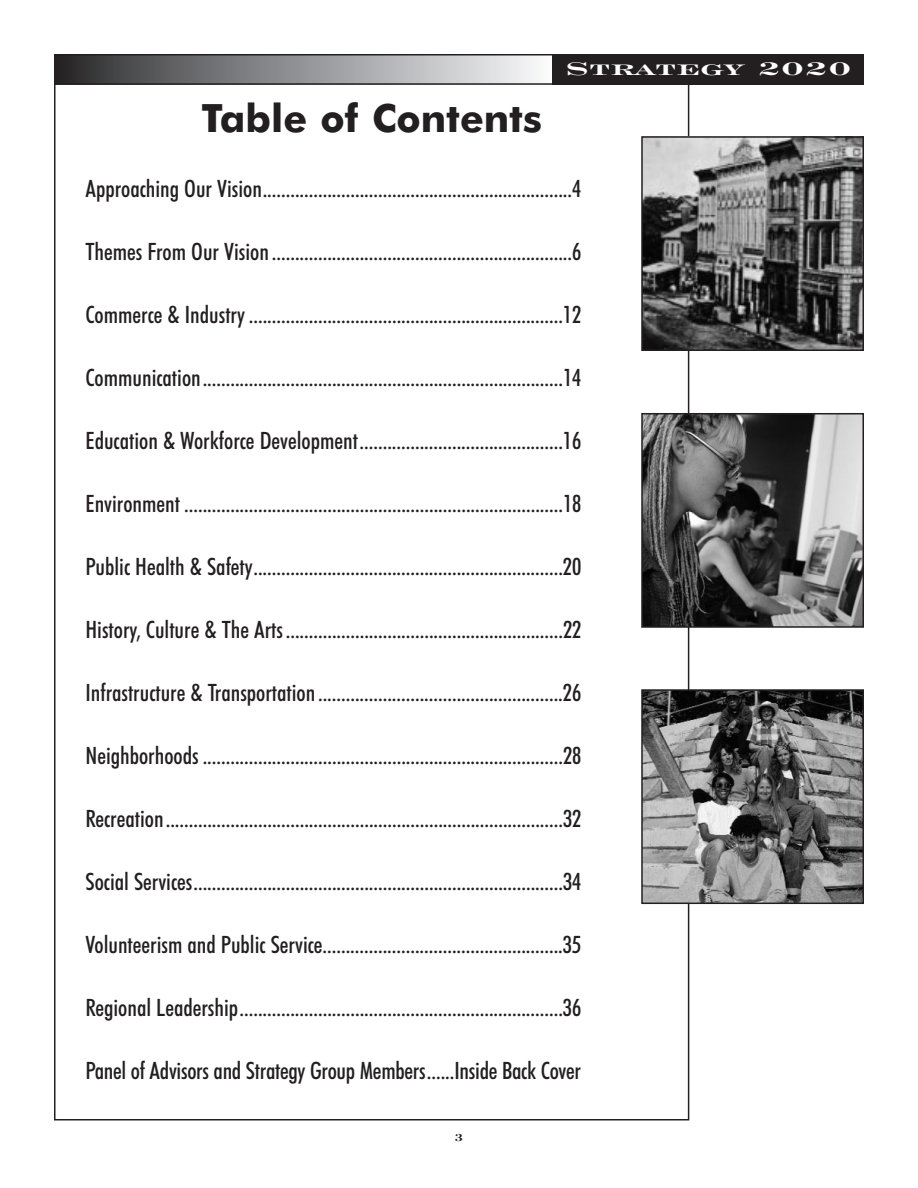
<style>
.page{position:relative;width:918px;height:1188px;background:#fff}
.page>*{position:absolute;margin:0;border:0;box-sizing:border-box;transform-origin:0 0}
.t1{font:700 39px "Futura BT";color:#231f20}
.t2{font:700 27px "Engravers Roman BT";color:#fff;scale:1.5 1}
.t3{font:500 condensed 24px "Futura BT";color:#231f20}
.t4{font:700 15px "Engravers Roman BT";color:#231f20}
</style>
<div class="page">
<svg style="left:57px;top:57px;width:496px;height:25px;background:#929395"></svg>
<div style="left:54px;top:54px;width:503px;height:31px;border:2px solid #231f20"></div>
<div style="left:553px;top:54px;width:311px;height:31px;background:#231f20"></div>
<img style="left:644px;top:139px;width:217px;height:209px">
<div style="left:641px;top:136px;width:223px;height:215px;border:2px solid #231f20"></div>
<img style="left:644px;top:692px;width:217px;height:209px">
<div style="left:641px;top:689px;width:223px;height:215px;border:2px solid #231f20"></div>
<img style="left:644px;top:416px;width:217px;height:209px">
<div style="left:641px;top:413px;width:223px;height:215px;border:2px solid #231f20"></div>
<h1 class="t1" style="left:201px;top:105px;width:342px">Table of Contents</h1>
<p class="t2" style="left:565px;top:49px;width:193px">Strategy 2020</p>
<p class="t3" style="left:86px;top:180px;width:497px">Approaching Our Vision...................................................................4</p>
<p class="t3" style="left:86px;top:243px;width:497px">Themes From Our Vision .................................................................6</p>
<p class="t3" style="left:86px;top:306px;width:497px">Commerce &amp; Industry ....................................................................12</p>
<p class="t3" style="left:86px;top:369px;width:498px">Communication..............................................................................14</p>
<p class="t3" style="left:86px;top:432px;width:497px">Education &amp; Workforce Development............................................16</p>
<p class="t3" style="left:86px;top:495px;width:498px">Environment ..................................................................................18</p>
<p class="t3" style="left:86px;top:558px;width:497px">Public Health &amp; Safety...................................................................20</p>
<p class="t3" style="left:86px;top:621px;width:497px">History, Culture &amp; The Arts ............................................................22</p>
<p class="t3" style="left:86px;top:684px;width:497px">Infrastructure &amp; Transportation .....................................................26</p>
<p class="t3" style="left:86px;top:747px;width:498px">Neighborhoods ..............................................................................28</p>
<p class="t3" style="left:86px;top:810px;width:498px">Recreation......................................................................................32</p>
<p class="t3" style="left:86px;top:873px;width:497px">Social Services................................................................................34</p>
<p class="t3" style="left:86px;top:936px;width:497px">Volunteerism and Public Service....................................................35</p>
<p class="t3" style="left:86px;top:999px;width:497px">Regional Leadership......................................................................36</p>
<p class="t3" style="left:86px;top:1062px;width:497px">Panel of Advisors and Strategy Group Members......Inside Back Cover</p>
<p class="t4" style="left:455px;top:1127px;width:10px">3</p>
</div>
